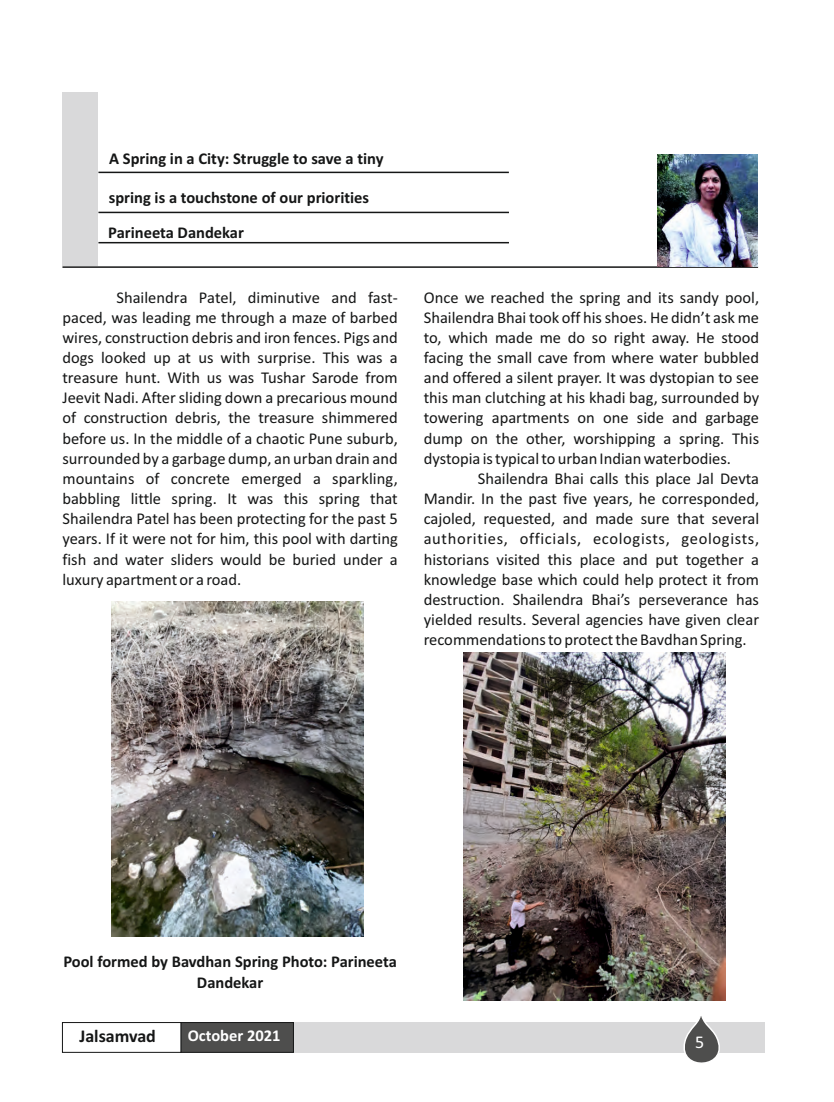
<style>
.page{position:relative;width:834px;height:1102px;background:#fff}
.page>*{position:absolute;margin:0;border:0;box-sizing:border-box;transform-origin:0 0}
.t1{font:700 18px "Calibri";color:#151616}
.t2{font:18px "Calibri";color:#fff}
.t3{font:16.5px/20.1px "Calibri";color:#151616;text-align:justify}
.t4{font:700 16.5px/34.3px "Calibri";color:#151616}
.t5{font:700 16.5px "Calibri";color:#fff}
</style>
<div class="page">
<div style="left:62px;top:1022px;width:119px;height:30px;background:#fff;border:1px solid #151616"></div>
<div style="left:181px;top:1022px;width:584px;height:31px;background:#d9d9da"></div>
<svg style="left:683px;top:1016px;width:37px;height:47px"></svg>
<div style="left:181px;top:1022px;width:113px;height:30px;background:#4e4e4d;border:1px solid #151616"></div>
<hr style="left:62px;top:266px;width:696px;height:2px;background:#151616">
<div style="left:62px;top:92px;width:36px;height:174px;background:#d9d9da"></div>
<hr style="left:98px;top:172px;width:411px;height:1px;background:#151616">
<hr style="left:98px;top:242px;width:411px;height:1px;background:#151616">
<hr style="left:98px;top:212px;width:411px;height:1px;background:#151616">
<img style="left:112px;top:601px;width:251px;height:335px">
<img style="left:464px;top:652px;width:261px;height:348px">
<img style="left:657px;top:154px;width:101px;height:112px">
<p class="t4" style="left:109px;top:143px;width:276px">A Spring in a City: Struggle to save a tiny</p>
<p class="t4" style="left:108px;top:182px;width:262px">spring is a touchstone of our priorities<br>Parineeta Dandekar</p>
<p class="t3" style="left:62px;top:288px;width:337px;text-indent:54px">Shailendra Patel, diminutive and fast&shy;paced, was leading me through a maze of barbed wires, construction debris and iron fences. Pigs and dogs looked up at us with surprise. This was a treasure hunt. With us was Tushar Sarode from Jeevit Nadi. After sliding down a precarious mound of construction debris, the treasure shimmered before us. In the middle of a chaotic Pune suburb, surrounded by a garbage dump, an urban drain and mountains of concrete emerged a sparkling, babbling little spring. It was this spring that Shailendra Patel has been protecting for the past 5 years. If it were not for him, this pool with darting fish and water sliders would be buried under a luxury apartment or a road.</p>
<p class="t3" style="left:424px;top:288px;width:337px">Once we reached the spring and its sandy pool, Shailendra Bhai took off his shoes. He didn’t ask me to, which made me do so right away. He stood facing the small cave from where water bubbled and offered a silent prayer. It was dystopian to see this man clutching at his khadi bag, surrounded by towering apartments on one side and garbage dump on the other, worshipping a spring. This dystopia is typical to urban Indian waterbodies.</p>
<p class="t3" style="left:424px;top:470px;width:337px;text-indent:54px">Shailendra Bhai calls this place Jal Devta Mandir. In the past five years, he corresponded, cajoled, requested, and made sure that several authorities, officials, ecologists, geologists, historians visited this place and put together a knowledge base which could help protect it from destruction. Shailendra Bhai’s perseverance has yielded results. Several agencies have given clear recommendations to protect the Bavdhan Spring.</p>
<p class="t4" style="left:63px;top:953px;width:335px;line-height:20.1px;text-align:center">Pool formed by Bavdhan Spring Photo: Parineeta<br>Dandekar</p>
<p class="t1" style="left:79px;top:1028px;width:78px">Jalsamvad</p>
<p class="t5" style="left:188px;top:1029px;width:94px">October 2021</p>
<p class="t2" style="left:695px;top:1034px;width:11px">5</p>
</div>
